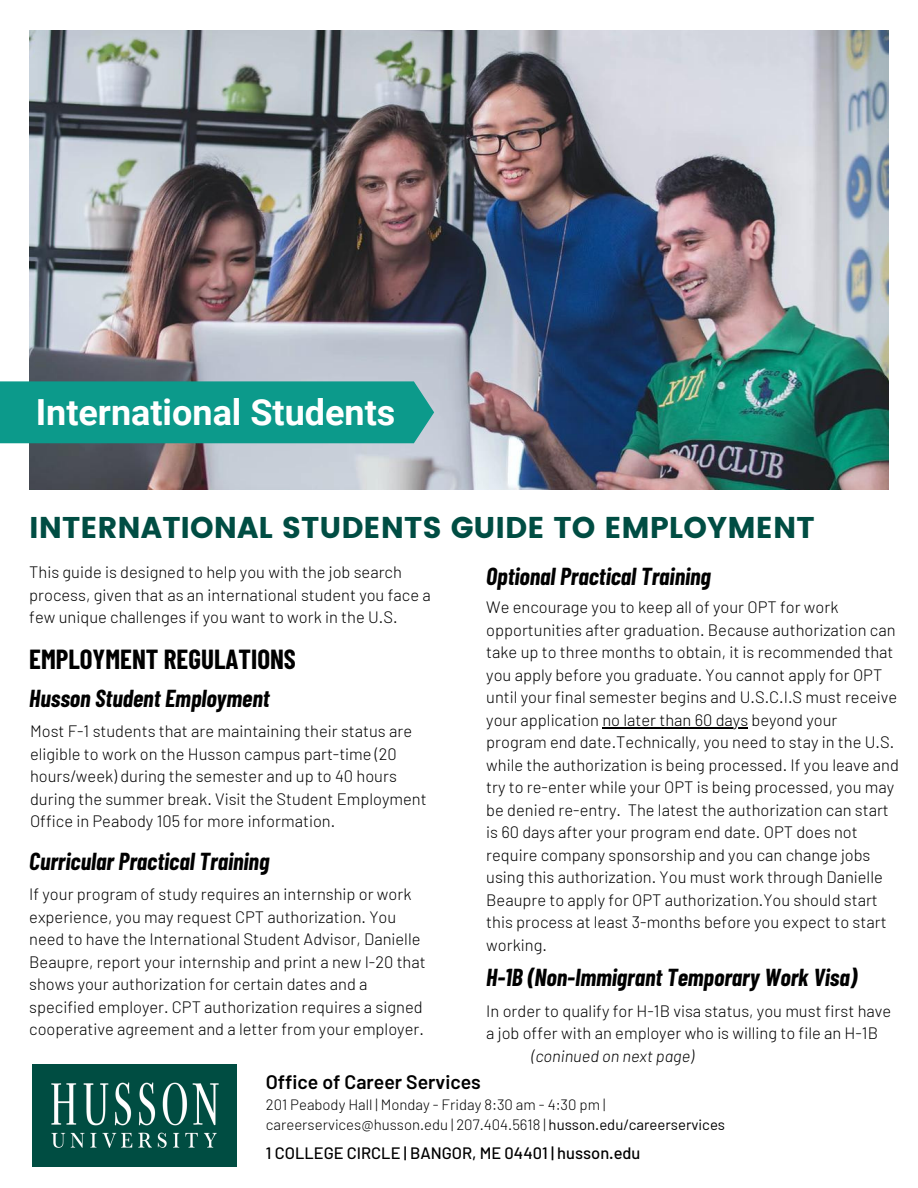
<style>
.page{position:relative;width:918px;height:1188px;background:#fff}
.page>*{position:absolute;margin:0;border:0;box-sizing:border-box;transform-origin:0 0}
.t1{font:700 36px "Roboto";color:#fff}
.t2{font:30px "Poppins";color:#004d43}
.t3{font:700 27px "Barlow Condensed";color:#000}
.t4{font:italic 700 24px "Barlow Condensed";color:#000}
.t5{font:600 19.5px "Barlow";color:#000}
.t6{font:300 16.5px/22.5px "Barlow";color:#000}
.t7{font:500 16.5px "Barlow";color:#000}
.t8{font:italic 300 16.5px "Barlow";color:#000}
.t9{font:300 15px "Barlow";color:#000}
.s1{font-weight:400}
</style>
<div class="page">
<img style="left:32px;top:1064px;width:204px;height:103px">
<img style="left:29px;top:30px;width:860px;height:459px">
<div style="left:0;top:381px;width:434px;height:62px;background:#0c9a8b"></div>
<hr style="left:602px;top:727px;width:146px;height:1px;background:#000">
<p class="t1" style="left:36px;top:391px;width:361px">International Students</p>
<p class="t2" style="left:29px;top:510px;width:787px">INTERNATIONAL STUDENTS GUIDE TO EMPLOYMENT</p>
<p class="t6" style="left:29px;top:560px;width:403px">This guide is designed to help you with the job search process, given that as an international student you face a few unique challenges if you want to work in the U.S.</p>
<p class="t3" style="left:29px;top:642px;width:268px">EMPLOYMENT REGULATIONS</p>
<p class="t4" style="left:29px;top:683px;width:242px">Husson Student Employment</p>
<p class="t6" style="left:30px;top:719px;width:398px">Most F-1 students that are maintaining their status are eligible to work on the Husson campus part-time (20 hours/week) during the semester and up to 40 hours during the summer break. Visit the Student Employment Office in Peabody 105 for more information.</p>
<p class="t4" style="left:29px;top:846px;width:242px">Curricular Practical Training</p>
<p class="t6" style="left:29px;top:882px;width:398px">If your program of study requires an internship or work experience, you may request CPT authorization. You need to have the International Student Advisor, Danielle Beaupre, report your internship and print a new I-20 that shows your authorization for certain dates and a specified employer. CPT authorization requires a signed cooperative agreement and a letter from your employer.</p>
<p class="t4" style="left:486px;top:561px;width:226px">Optional Practical Training</p>
<p class="t6" style="left:486px;top:596px;width:414px">We encourage you to keep all of your OPT for work opportunities after graduation. Because authorization can take up to three months to obtain, it is recommended that you apply before you graduate. You cannot apply for OPT until your final semester begins and U.S.C.I.S must receive your application no later than 60 days beyond your program end date.Technically, you need to stay in the U.S. while the authorization is being processed. If you leave and try to re-enter while your OPT is being processed, you may be denied re-entry. The latest the authorization can start is 60 days after your program end date. OPT does not require company sponsorship and you can change jobs using this authorization. You must work through Danielle Beaupre to apply for OPT authorization.You should start this process at least 3-months before you expect to start working.</p>
<p class="t4" style="left:486px;top:962px;width:372px">H-1B (Non-Immigrant Temporary Work Visa)</p>
<p class="t6" style="left:486px;top:999px;width:406px">In order to qualify for H-1B visa status, you must first have a job offer with an employer who is willing to file an H-1B</p>
<p class="t8" style="left:532px;top:1045px;width:164px">(coninued on next page)</p>
<p class="t5" style="left:266px;top:1069px;width:217px">Office of Career Services</p>
<p class="t9" style="left:266px;top:1095px;width:341px">201 Peabody Hall | Monday - Friday 8:30 am - 4:30 pm |</p>
<p class="t9" style="left:266px;top:1115px;width:461px">careerservices@husson.edu | 207.404.5618 | <span class="s1">husson.edu/careerservices</span></p>
<p class="t7" style="left:266px;top:1142px;width:376px">1 COLLEGE CIRCLE | BANGOR, ME 04401 | husson.edu</p>
</div>
